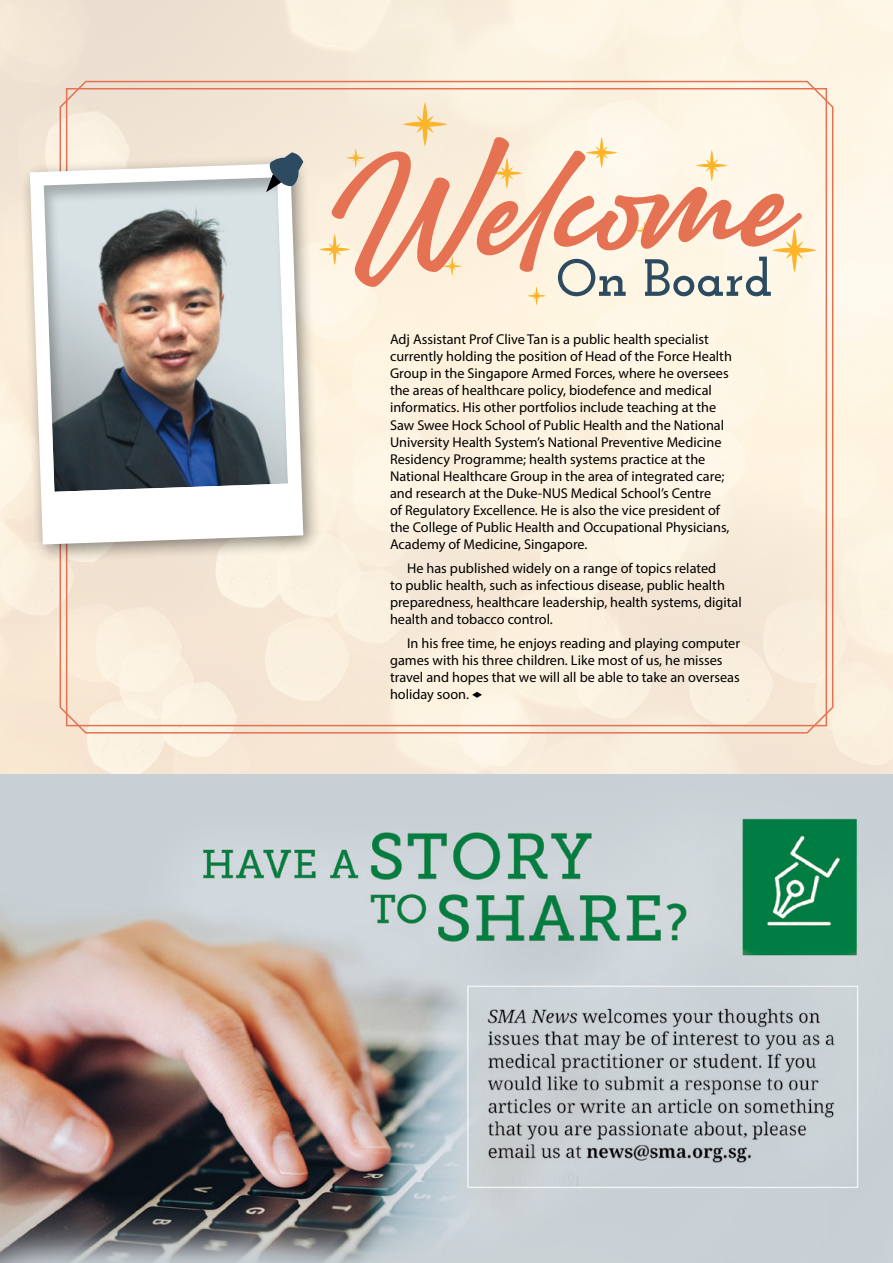
<style>
.page{position:relative;width:893px;height:1263px;background:#fff}
.page>*{position:absolute;margin:0;border:0;box-sizing:border-box;transform-origin:0 0}
.t1{font:138px "Amertha PERSONALUSEONLY";color:#e47253}
.t2{font:700 52.2px "Josefin Slab";color:#2c4b61}
.t3{font:14.25px/17.1px "Myriad Pro";color:#000}
</style>
<div class="page">
<img style="left:0;top:774px;width:893px;height:489px">
<svg style="left:59px;top:79px;width:775px;height:655px;background:#faeddb"></svg>
<svg style="left:403px;top:102px;width:44px;height:45px;background:#f7e1bb"></svg>
<svg style="left:772px;top:228px;width:45px;height:45px;background:#fdebc8"></svg>
<svg style="left:491px;top:157px;width:32px;height:32px"></svg>
<svg style="left:323px;top:234px;width:27px;height:31px"></svg>
<svg style="left:696px;top:150px;width:32px;height:31px"></svg>
<svg style="left:586px;top:137px;width:31px;height:31px"></svg>
<svg style="left:635px;top:221px;width:19px;height:19px"></svg>
<svg style="left:527px;top:286px;width:19px;height:19px"></svg>
<svg style="left:346px;top:148px;width:19px;height:19px"></svg>
<svg style="left:443px;top:257px;width:19px;height:19px"></svg>
<div style="left:20px;top:153px;width:303px;height:410px;background:#000;opacity:.45"></div>
<svg style="left:30px;top:163px;width:273px;height:381px"></svg>
<img style="left:31px;top:167px;width:269px;height:326px">
<svg style="left:472px;top:692px;width:10px;height:6px"></svg>
<svg style="left:266px;top:152px;width:37px;height:40px"></svg>
<h1 class="t1" style="left:325px;top:83px;width:471px">Welcome</h1>
<h2 class="t2" style="left:556px;top:247px;width:218px">On Board</h2>
<p class="t3" style="left:390px;top:330px;width:343px">Adj Assistant Prof Clive Tan is a public health specialist currently holding the position of Head of the Force Health Group in the Singapore Armed Forces, where he oversees the areas of healthcare policy, biodefence and medical informatics. His other portfolios include teaching at the Saw Swee Hock School of Public Health and the National University Health System’s National Preventive Medicine Residency Programme; health systems practice at the National Healthcare Group in the area of integrated care; and research at the Duke-NUS Medical School’s Centre<br>of Regulatory Excellence. He is also the vice president of the College of Public Health and Occupational Physicians, Academy of Medicine, Singapore.</p>
<p class="t3" style="left:390px;top:559px;width:353px;text-indent:17px">He has published widely on a range of topics related<br>to public health, such as infectious disease, public health preparedness, healthcare leadership, health systems, digital health and tobacco control.</p>
<p class="t3" style="left:390px;top:634px;width:352px;text-indent:17px">In his free time, he enjoys reading and playing computer games with his three children. Like most of us, he misses travel and hopes that we will all be able to take an overseas holiday soon.</p>
</div>
